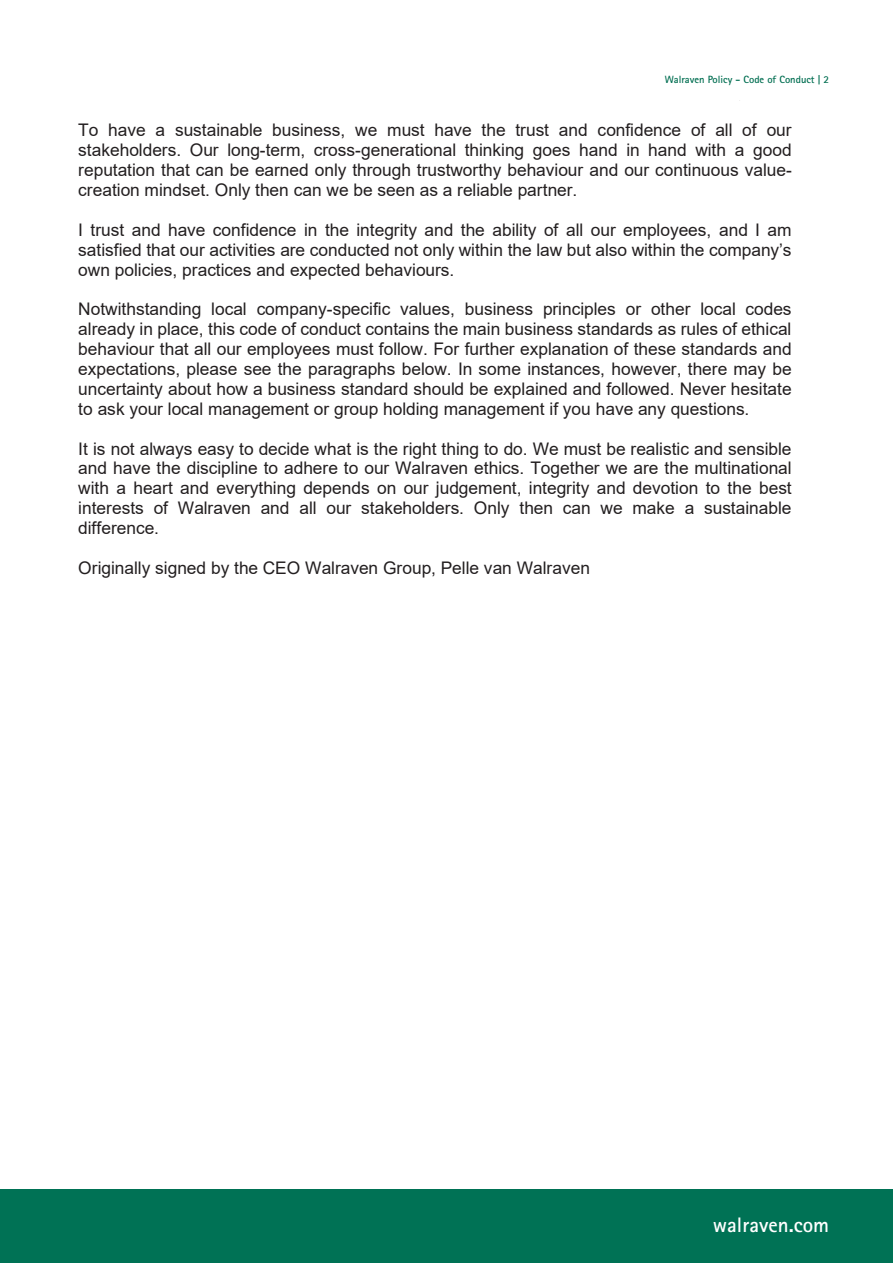
<style>
.page{position:relative;width:893px;height:1263px;background:#fff}
.page>*{position:absolute;margin:0;border:0;box-sizing:border-box;transform-origin:0 0}
.t1{font:700 21px "Rotis Sans Serif Std";color:#fff}
.t2{font:17.4px/20px "Arial";color:#231f20;text-align:justify}
.t3{font:700 10.5px "Rotis Sans Serif Std";color:#006e51}
</style>
<div class="page">
<div style="left:0;top:1189px;width:893px;height:74px;background:#007255"></div>
<p class="t3" style="left:665px;top:73px;width:166px">Walraven Policy - Code of Conduct | 2</p>
<p class="t2" style="left:78px;top:120px;width:715px">To have a sustainable business, we must have the trust and confidence of all of our stakeholders. Our long-term, cross-generational thinking goes hand in hand with a good reputation that can be earned only through trustworthy behaviour and our continuous value&shy;creation mindset. Only then can we be seen as a reliable partner.</p>
<p class="t2" style="left:78px;top:219px;width:715px">I trust and have confidence in the integrity and the ability of all our employees, and I am satisfied that our activities are conducted not only within the law but also within the company’s own policies, practices and expected behaviours.</p>
<p class="t2" style="left:78px;top:299px;width:715px">Notwithstanding local company-specific values, business principles or other local codes already in place, this code of conduct contains the main business standards as rules of ethical behaviour that all our employees must follow. For further explanation of these standards and expectations, please see the paragraphs below. In some instances, however, there may be uncertainty about how a business standard should be explained and followed. Never hesitate to ask your local management or group holding management if you have any questions.</p>
<p class="t2" style="left:78px;top:438px;width:715px">It is not always easy to decide what is the right thing to do. We must be realistic and sensible and have the discipline to adhere to our Walraven ethics. Together we are the multinational with a heart and everything depends on our judgement, integrity and devotion to the best interests of Walraven and all our stakeholders. Only then can we make a sustainable difference.</p>
<p class="t2" style="left:78px;top:558px;width:513px">Originally signed by the CEO Walraven Group, Pelle van Walraven</p>
<p class="t1" style="left:713px;top:1212px;width:118px">walraven.com</p>
</div>
